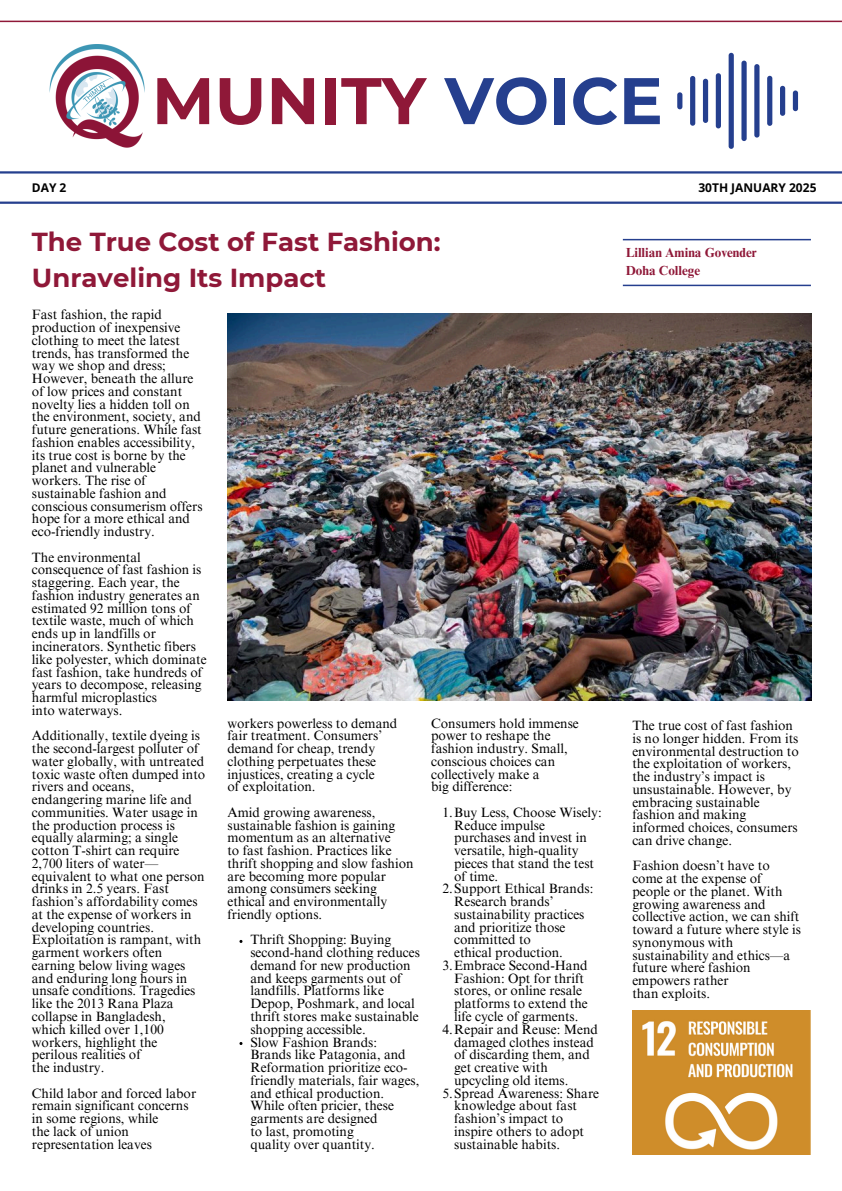
<style>
.page{position:relative;width:842px;height:1191px;background:#fff}
.page>*{position:absolute;margin:0;border:0;box-sizing:border-box;transform-origin:0 0}
.t1{font:700 65.7px "Montserrat";color:#8f1838}
.t2{font:700 26px/36px "Montserrat";color:#8f1838}
.t3{font:13.5px/12.8px "Times NRMT Pro";color:#000}
.t4{font:700 13.1px/18px "Times NRMT Pro";color:#8f1838}
.t5{font:700 12px "Open Sans";color:#000}
.s1{color:#253f8e}
</style>
<div class="page">
<hr style="left:0;top:21px;width:842px;height:1px;background:#8f1838">
<hr style="left:0;top:171px;width:842px;height:2px;background:#253f8e">
<img style="left:49px;top:44px;width:96px;height:104px">
<hr style="left:0;top:201px;width:842px;height:3px;background:#253f8e">
<div style="left:677px;top:92px;width:5px;height:17px;background:#253f8e;border-radius:3px"></div>
<div style="left:690px;top:76px;width:5px;height:50px;background:#253f8e;border-radius:3px"></div>
<div style="left:703px;top:79px;width:5px;height:44px;background:#253f8e;border-radius:3px"></div>
<div style="left:716px;top:73px;width:5px;height:55px;background:#253f8e;border-radius:3px"></div>
<div style="left:729px;top:53px;width:5px;height:96px;background:#253f8e;border-radius:3px"></div>
<div style="left:741px;top:61px;width:6px;height:80px;background:#253f8e;border-radius:3px"></div>
<div style="left:754px;top:64px;width:5px;height:73px;background:#253f8e;border-radius:3px"></div>
<div style="left:767px;top:76px;width:5px;height:50px;background:#253f8e;border-radius:3px"></div>
<div style="left:780px;top:86px;width:5px;height:30px;background:#253f8e;border-radius:3px"></div>
<div style="left:793px;top:90px;width:5px;height:21px;background:#253f8e;border-radius:3px"></div>
<hr style="left:623px;top:239px;width:188px;height:1px;background:#253f8e">
<hr style="left:623px;top:284px;width:188px;height:2px;background:#253f8e">
<img style="left:227px;top:313px;width:584px;height:387px">
<img style="left:632px;top:1010px;width:179px;height:144px">
<p class="t5" style="left:32px;top:179px;width:36px">DAY 2</p>
<h4 class="t1" style="left:152px;top:60px;width:512px">MUNITY <span class="s1">VOICE</span></h4>
<h4 class="t5" style="left:698px;top:179px;width:120px">30TH JANUARY 2025</h4>
<p class="t2" style="left:32px;top:223px;width:410px">The True Cost of Fast Fashion:<br>Unraveling Its Impact</p>
<p class="t3" style="left:32px;top:310px;width:172px">Fast fashion, the rapid production of inexpensive clothing to meet the latest trends, has transformed the way we shop and dress;<br>However, beneath the allure of low prices and constant novelty lies a hidden toll on the environment, society, and future generations. While fast fashion enables accessibility, its true cost is borne by the planet and vulnerable workers. The rise of sustainable fashion and conscious consumerism offers hope for a more ethical and eco-friendly industry.</p>
<p class="t3" style="left:32px;top:552px;width:176px">The environmental consequence of fast fashion is staggering. Each year, the fashion industry generates an estimated 92 million tons of textile waste, much of which ends up in landfills or incinerators. Synthetic fibers like polyester, which dominate fast fashion, take hundreds of years to decompose, releasing harmful microplastics<br>into waterways.</p>
<p class="t3" style="left:32px;top:731px;width:175px">Additionally, textile dyeing is the second-largest polluter of water globally, with untreated toxic waste often dumped into rivers and oceans, endangering marine life and communities. Water usage in the production process is equally alarming; a single cotton T-shirt can require<br>2,700 liters of water— equivalent to what one person drinks in 2.5 years. Fast fashion’s affordability comes at the expense of workers in developing countries.<br>Exploitation is rampant, with garment workers often earning below living wages and enduring long hours in unsafe conditions. Tragedies like the 2013 Rana Plaza collapse in Bangladesh,<br>which killed over 1,100 workers, highlight the perilous realities of<br>the industry.</p>
<h2 class="t3" style="left:32px;top:1088px;width:166px">Child labor and forced labor remain significant concerns in some regions, while<br>the lack of union representation leaves</h2>
<p class="t3" style="left:227px;top:718px;width:171px">workers powerless to demand fair treatment. Consumers’ demand for cheap, trendy clothing perpetuates these injustices, creating a cycle<br>of exploitation.</p>
<h1 class="t3" style="left:227px;top:807px;width:188px">Amid growing awareness, sustainable fashion is gaining momentum as an alternative<br>to fast fashion. Practices like thrift shopping and slow fashion are becoming more popular among consumers seeking ethical and environmentally friendly options.</h1>
<p class="t3" style="left:250px;top:935px;width:171px">Thrift Shopping: Buying second-hand clothing reduces demand for new production and keeps garments out of landfills. Platforms like<br>Depop, Poshmark, and local thrift stores make sustainable shopping accessible.</p>
<p class="t3" style="left:250px;top:1037px;width:171px">Slow Fashion Brands:<br>Brands like Patagonia, and<br>Reformation prioritize eco&shy;friendly materials, fair wages, and ethical production.<br>While often pricier, these garments are designed<br>to last, promoting<br>quality over quantity.</p>
<p class="t3" style="left:431px;top:718px;width:149px">Consumers hold immense power to reshape the fashion industry. Small, conscious choices can collectively make a<br>big difference:</p>
<h3 class="t3" style="left:454px;top:807px;width:149px;text-indent:-12px">1.Buy Less, Choose Wisely:<br>Reduce impulse purchases and invest in versatile, high-quality pieces that stand the test of time.</h3>
<p class="t3" style="left:454px;top:884px;width:141px;text-indent:-12px">2.Support Ethical Brands:<br>Research brands’ sustainability practices and prioritize those committed to<br>ethical production.</p>
<h4 class="t3" style="left:454px;top:960px;width:135px;text-indent:-12px">3.Embrace Second-Hand<br>Fashion: Opt for thrift stores, or online resale platforms to extend the life cycle of garments.</h4>
<h4 class="t3" style="left:454px;top:1024px;width:145px;text-indent:-12px">4.Repair and Reuse: Mend damaged clothes instead of discarding them, and get creative with upcycling old items.</h4>
<h4 class="t3" style="left:454px;top:1088px;width:147px;text-indent:-12px">5.Spread Awareness: Share knowledge about fast fashion’s impact to inspire others to adopt sustainable habits.</h4>
<p class="t4" style="left:626px;top:245px;width:133px">Lillian Amina Govender<br>Doha College</p>
<h4 class="t3" style="left:632px;top:720px;width:168px">The true cost of fast fashion is no longer hidden. From its environmental destruction to the exploitation of workers, the industry’s impact is unsustainable. However, by embracing sustainable fashion and making informed choices, consumers can drive change.</h4>
<p class="t3" style="left:632px;top:860px;width:170px">Fashion doesn’t have to come at the expense of people or the planet. With growing awareness and collective action, we can shift toward a future where style is synonymous with sustainability and ethics—a future where fashion empowers rather<br>than exploits.</p>
</div>
